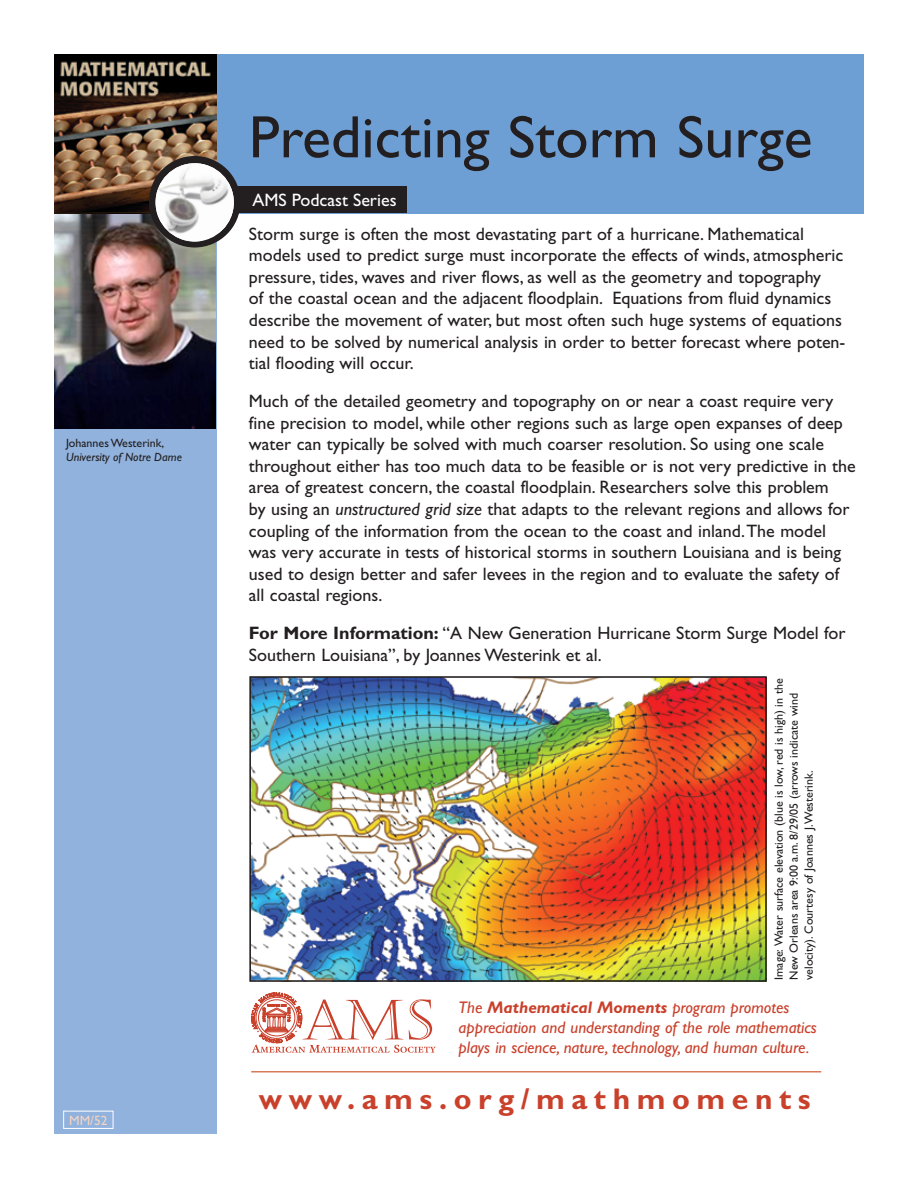
<style>
.page{position:relative;width:918px;height:1188px;background:#fff}
.page>*{position:absolute;margin:0;border:0;box-sizing:border-box;transform-origin:0 0}
.t1{font:60px "Gill Sans";color:#231f20}
.t2{font:700 30px "Gill Sans";letter-spacing:.22em;color:#c9402b}
.t3{font:18px/21.6px "Gill Sans";color:#231f20}
.t4{font:18px "Gill Sans";color:#fff}
.t5{font:italic 16.8px/20.2px "Gill Sans";color:#c9402b}
.t6{font:13.5px "Gill Sans";color:#f3d3c2}
.t7{font:12px/15px "Gill Sans";color:#231f20}
.t8{font:italic 12px "Gill Sans";color:#231f20}
.s1{font-style:italic}
.s2{font-weight:700}
</style>
<div class="page">
<div style="left:54px;top:54px;width:162px;height:1080px;background:#90b2dd"></div>
<div style="left:216px;top:54px;width:648px;height:160px;background:#6d9fd4"></div>
<div style="left:63px;top:1111px;width:50px;height:18px;border:1px solid #fff"></div>
<svg style="left:251px;top:993px;width:185px;height:60px"></svg>
<hr style="left:251px;top:1071px;width:570px;height:1px;background:#d77857">
<img style="left:252px;top:679px;width:512px;height:300px">
<div style="left:249px;top:676px;width:518px;height:306px;border:2px solid #231f20"></div>
<img style="left:54px;top:54px;width:162px;height:375px">
<svg style="left:54px;top:211px;width:96px;height:3px"></svg>
<div style="left:219px;top:186px;width:188px;height:27px;background:#231f20"></div>
<div style="left:149px;top:156px;width:91px;height:92px;background:#231f20;border-radius:50%"></div>
<img style="left:156px;top:163px;width:78px;height:79px">
<p class="t7" style="left:66px;top:435px;width:100px">Johannes Westerink,</p>
<p class="t8" style="left:66px;top:450px;width:117px">University of Notre Dame</p>
<p class="t6" style="left:69px;top:1113px;width:40px">MM/52</p>
<h1 class="t1" style="left:249px;top:103px;width:565px">Predicting Storm Surge</h1>
<p class="t4" style="left:252px;top:189px;width:146px">AMS Podcast Series</p>
<p class="t3" style="left:249px;top:223px;width:598px">Storm surge is often the most devastating part of a hurricane. Mathematical models used to predict surge must incorporate the effects of winds, atmospheric pressure, tides, waves and river flows, as well as the geometry and topography<br>of the coastal ocean and the adjacent floodplain. Equations from fluid dynamics describe the movement of water, but most often such huge systems of equations need to be solved by numerical analysis in order to better forecast where poten&shy;tial flooding will occur.</p>
<p class="t3" style="left:249px;top:390px;width:608px">Much of the detailed geometry and topography on or near a coast require very fine precision to model, while other regions such as large open expanses of deep water can typically be solved with much coarser resolution. So using one scale throughout either has too much data to be feasible or is not very predictive in the area of greatest concern, the coastal floodplain. Researchers solve this problem<br>by using an <span class="s1">unstructured grid size</span> that adapts to the relevant regions and allows for coupling of the information from the ocean to the coast and inland. The model was very accurate in tests of historical storms in southern Louisiana and is being used to design better and safer levees in the region and to evaluate the safety of all coastal regions.</p>
<p class="t3" style="left:249px;top:623px;width:598px"><span class="s2">For More Information:</span> “A New Generation Hurricane Storm Surge Model for<br>Southern Louisiana”, by Joannes Westerink et al.</p>
<p class="t7" style="left:771px;top:980px;width:303px;rotate:-90deg">Image: Water surface elevation (blue is low, red is high) in the<br>New Orleans area 9:00 a.m. 8/29/05 (arrows indicate wind velocity). Courtesy of Joannes J. Westerink.</p>
<p class="t5" style="left:459px;top:997px;width:360px">The <span class="s2">Mathematical Moments</span> program promotes appreciation and understanding of the role mathematics plays in science, nature, technology, and human culture.</p>
<h2 class="t2" style="left:259px;top:1081px;width:554px">www.ams.org/mathmoments</h2>
</div>
